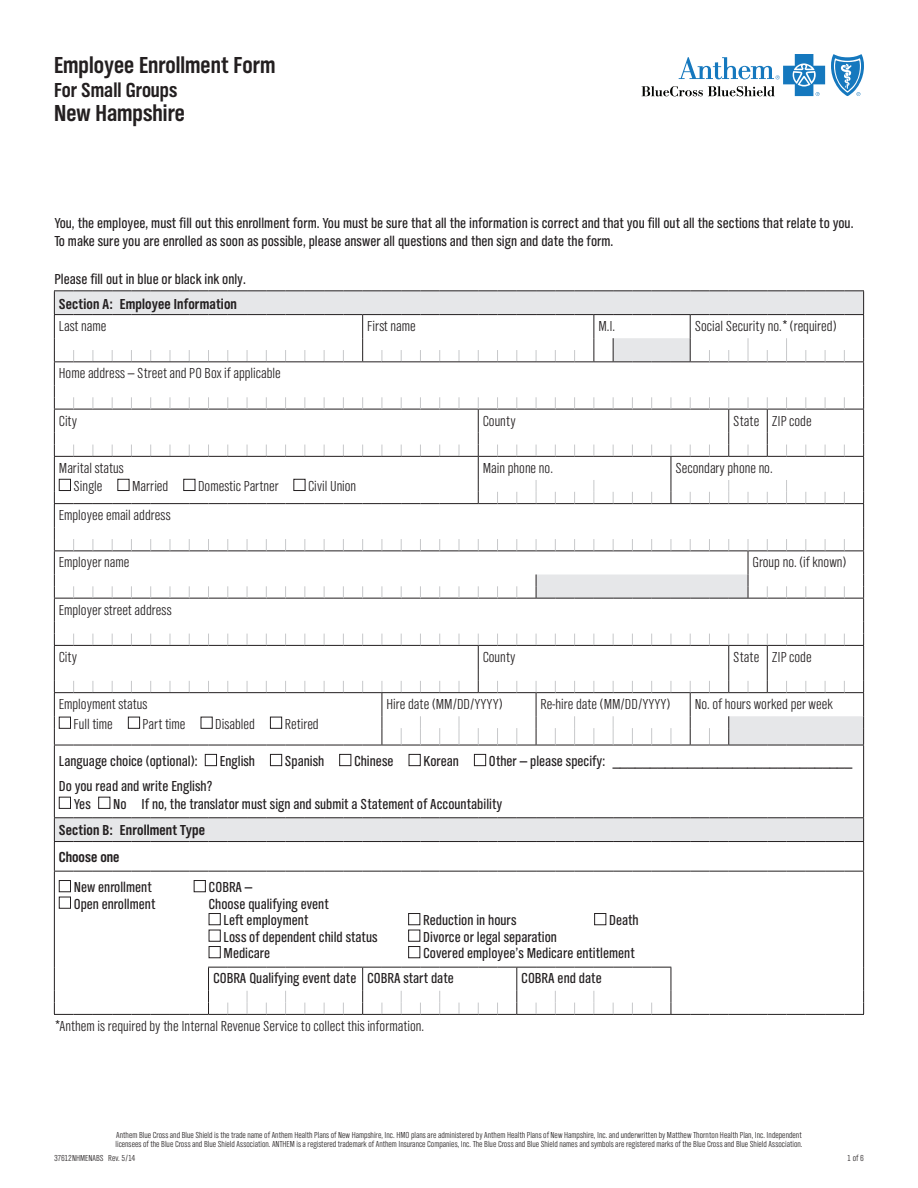
<style>
.page{position:relative;width:918px;height:1188px;background:#fff}
.page>*{position:absolute;margin:0;border:0;box-sizing:border-box;transform-origin:0 0}
.t1{font:700 24px "TV Nord Cond EF";color:#231f20}
.t2{font:700 21px "TV Nord Cond EF";color:#231f20}
.t3{font:15px/18px "TV Nord Cond EF";color:#231f20}
.t4{font:300 15px/18px "TV Nord Cond EF";color:#231f20;text-align:center}
.t5{font:700 15px/26.7px "TV Nord Cond EF";letter-spacing:.01em;color:#231f20}
.t6{font:300 9px/9px "TV Nord Cond EF";color:#231f20}
</style>
<div class="page">
<svg style="left:831px;top:54px;width:33px;height:42px"></svg>
<svg style="left:642px;top:54px;width:183px;height:42px"></svg>
<hr style="left:54px;top:745px;width:1px;height:72px;background:#231f20">
<hr style="left:863px;top:745px;width:1px;height:72px;background:#231f20">
<hr style="left:54px;top:872px;width:1px;height:95px;background:#231f20">
<hr style="left:863px;top:872px;width:1px;height:95px;background:#231f20">
<svg style="left:54px;top:817px;width:810px;height:55px"></svg>
<svg style="left:54px;top:967px;width:810px;height:48px"></svg>
<svg style="left:54px;top:290px;width:810px;height:456px"></svg>
<div style="left:59px;top:479px;width:12px;height:12px;border:1px solid #231f20"></div>
<div style="left:117px;top:479px;width:12px;height:12px;border:1px solid #231f20"></div>
<div style="left:183px;top:479px;width:12px;height:12px;border:1px solid #231f20"></div>
<div style="left:293px;top:479px;width:12px;height:12px;border:1px solid #231f20"></div>
<div style="left:59px;top:717px;width:12px;height:12px;border:1px solid #231f20"></div>
<div style="left:128px;top:717px;width:12px;height:12px;border:1px solid #231f20"></div>
<div style="left:201px;top:717px;width:12px;height:12px;border:1px solid #231f20"></div>
<div style="left:270px;top:717px;width:12px;height:12px;border:1px solid #231f20"></div>
<div style="left:205px;top:754px;width:12px;height:12px;border:1px solid #231f20"></div>
<div style="left:270px;top:754px;width:12px;height:12px;border:1px solid #231f20"></div>
<div style="left:339px;top:754px;width:12px;height:12px;border:1px solid #231f20"></div>
<div style="left:409px;top:754px;width:12px;height:12px;border:1px solid #231f20"></div>
<div style="left:474px;top:754px;width:12px;height:12px;border:1px solid #231f20"></div>
<div style="left:59px;top:797px;width:12px;height:12px;border:1px solid #231f20"></div>
<div style="left:98px;top:797px;width:12px;height:12px;border:1px solid #231f20"></div>
<div style="left:59px;top:880px;width:12px;height:12px;border:1px solid #231f20"></div>
<div style="left:59px;top:897px;width:12px;height:12px;border:1px solid #231f20"></div>
<div style="left:194px;top:880px;width:12px;height:12px;border:1px solid #231f20"></div>
<div style="left:209px;top:913px;width:12px;height:12px;border:1px solid #231f20"></div>
<div style="left:408px;top:913px;width:12px;height:12px;border:1px solid #231f20"></div>
<div style="left:594px;top:913px;width:12px;height:12px;border:1px solid #231f20"></div>
<div style="left:209px;top:930px;width:12px;height:12px;border:1px solid #231f20"></div>
<div style="left:408px;top:930px;width:12px;height:12px;border:1px solid #231f20"></div>
<div style="left:209px;top:946px;width:12px;height:12px;border:1px solid #231f20"></div>
<div style="left:408px;top:946px;width:12px;height:12px;border:1px solid #231f20"></div>
<h1 class="t1" style="left:54px;top:52px;width:223px">Employee Enrollment Form</h1>
<h2 class="t2" style="left:54px;top:78px;width:125px">For Small Groups</h2>
<h1 class="t1" style="left:54px;top:100px;width:132px">New Hampshire</h1>
<p class="t3" style="left:54px;top:214px;width:801px">You, the employee, must fill out this enrollment form. You must be sure that all the information is correct and that you fill out all the sections that relate to you.<br>To make sure you are enrolled as soon as possible, please answer all questions and then sign and date the form.</p>
<p class="t3" style="left:54px;top:270px;width:193px">Please fill out in blue or black ink only.</p>
<p class="t5" style="left:59px;top:290px;width:180px">Section A: Employee Information</p>
<p class="t4" style="left:59px;top:317px;width:49px">Last name</p>
<p class="t4" style="left:367px;top:317px;width:50px">First name</p>
<p class="t4" style="left:598px;top:317px;width:18px">M.I.</p>
<p class="t4" style="left:695px;top:317px;width:143px">Social Security no.* (required)</p>
<p class="t4" style="left:59px;top:364px;width:224px">Home address — Street and PO Box if applicable</p>
<p class="t4" style="left:59px;top:412px;width:20px">City</p>
<p class="t4" style="left:483px;top:412px;width:34px">County</p>
<p class="t4" style="left:733px;top:412px;width:80px">State ZIP code</p>
<p class="t4" style="left:59px;top:459px;width:66px">Marital status<br>Single</p>
<p class="t4" style="left:483px;top:459px;width:72px">Main phone no.</p>
<p class="t4" style="left:675px;top:459px;width:99px">Secondary phone no.</p>
<p class="t4" style="left:132px;top:477px;width:38px">Married</p>
<p class="t4" style="left:198px;top:477px;width:82px">Domestic Partner</p>
<p class="t4" style="left:308px;top:477px;width:50px">Civil Union</p>
<p class="t4" style="left:59px;top:506px;width:113px">Employee email address</p>
<p class="t4" style="left:59px;top:554px;width:72px">Employer name</p>
<p class="t4" style="left:753px;top:554px;width:95px">Group no. (if known)</p>
<p class="t4" style="left:59px;top:601px;width:114px">Employer street address</p>
<p class="t4" style="left:59px;top:648px;width:20px">City</p>
<p class="t4" style="left:483px;top:648px;width:34px">County</p>
<p class="t4" style="left:733px;top:648px;width:80px">State ZIP code</p>
<p class="t4" style="left:74px;top:695px;width:75px;line-height:19.5px;text-align:left;text-indent:-15px">Employment status<br>Full time</p>
<p class="t4" style="left:386px;top:695px;width:118px">Hire date (MM/DD/YYYY)</p>
<p class="t4" style="left:541px;top:695px;width:131px">Re-hire date (MM/DD/YYYY)</p>
<p class="t4" style="left:695px;top:695px;width:140px">No. of hours worked per week</p>
<p class="t4" style="left:143px;top:715px;width:44px">Part time</p>
<p class="t4" style="left:215px;top:715px;width:41px">Disabled</p>
<p class="t4" style="left:285px;top:715px;width:36px">Retired</p>
<p class="t3" style="left:59px;top:752px;width:140px">Language choice (optional):</p>
<p class="t3" style="left:220px;top:752px;width:37px">English</p>
<p class="t3" style="left:285px;top:752px;width:41px">Spanish</p>
<p class="t3" style="left:354px;top:752px;width:41px">Chinese</p>
<p class="t3" style="left:424px;top:752px;width:37px">Korean</p>
<p class="t3" style="left:489px;top:752px;width:365px">Other — please specify: ________________________________</p>
<p class="t3" style="left:74px;top:777px;width:140px;text-indent:-15px">Do you read and write English?<br>Yes</p>
<p class="t3" style="left:113px;top:795px;width:391px">No If no, the translator must sign and submit a Statement of Accountability</p>
<p class="t5" style="left:59px;top:817px;width:148px">Section B: Enrollment Type<br>Choose one</p>
<p class="t3" style="left:74px;top:879px;width:83px;line-height:16.5px">New enrollment<br>Open enrollment</p>
<p class="t3" style="left:209px;top:878px;width:45px">COBRA —</p>
<p class="t3" style="left:209px;top:895px;width:122px">Choose qualifying event</p>
<p class="t3" style="left:224px;top:911px;width:87px">Left employment</p>
<p class="t3" style="left:423px;top:911px;width:95px">Reduction in hours</p>
<p class="t3" style="left:609px;top:911px;width:31px">Death</p>
<p class="t3" style="left:224px;top:928px;width:156px">Loss of dependent child status</p>
<p class="t3" style="left:423px;top:928px;width:135px">Divorce or legal separation</p>
<p class="t3" style="left:224px;top:944px;width:48px">Medicare</p>
<p class="t3" style="left:213px;top:941px;width:423px;line-height:25.3px;text-indent:210px">Covered employee’s Medicare entitlement<br>COBRA Qualifying event date COBRA start date</p>
<p class="t3" style="left:521px;top:970px;width:82px">COBRA end date</p>
<p class="t4" style="left:54px;top:1017px;width:371px">*Anthem is required by the Internal Revenue Service to collect this information.</p>
<p class="t6" style="left:116px;top:1130px;width:688px">Anthem Blue Cross and Blue Shield is the trade name of Anthem Health Plans of New Hampshire, Inc. HMO plans are administered by Anthem Health Plans of New Hampshire, Inc. and underwritten by Matthew Thornton Health Plan, Inc. Independent licensees of the Blue Cross and Blue Shield Association. ANTHEM is a registered trademark of Anthem Insurance Companies, Inc. The Blue Cross and Blue Shield names and symbols are registered marks of the Blue Cross and Blue Shield Association.</p>
<p class="t6" style="left:54px;top:1154px;width:83px">37612NHMENABS Rev. 5/14</p>
<p class="t6" style="left:847px;top:1154px;width:18px">1 of 6</p>
</div>
